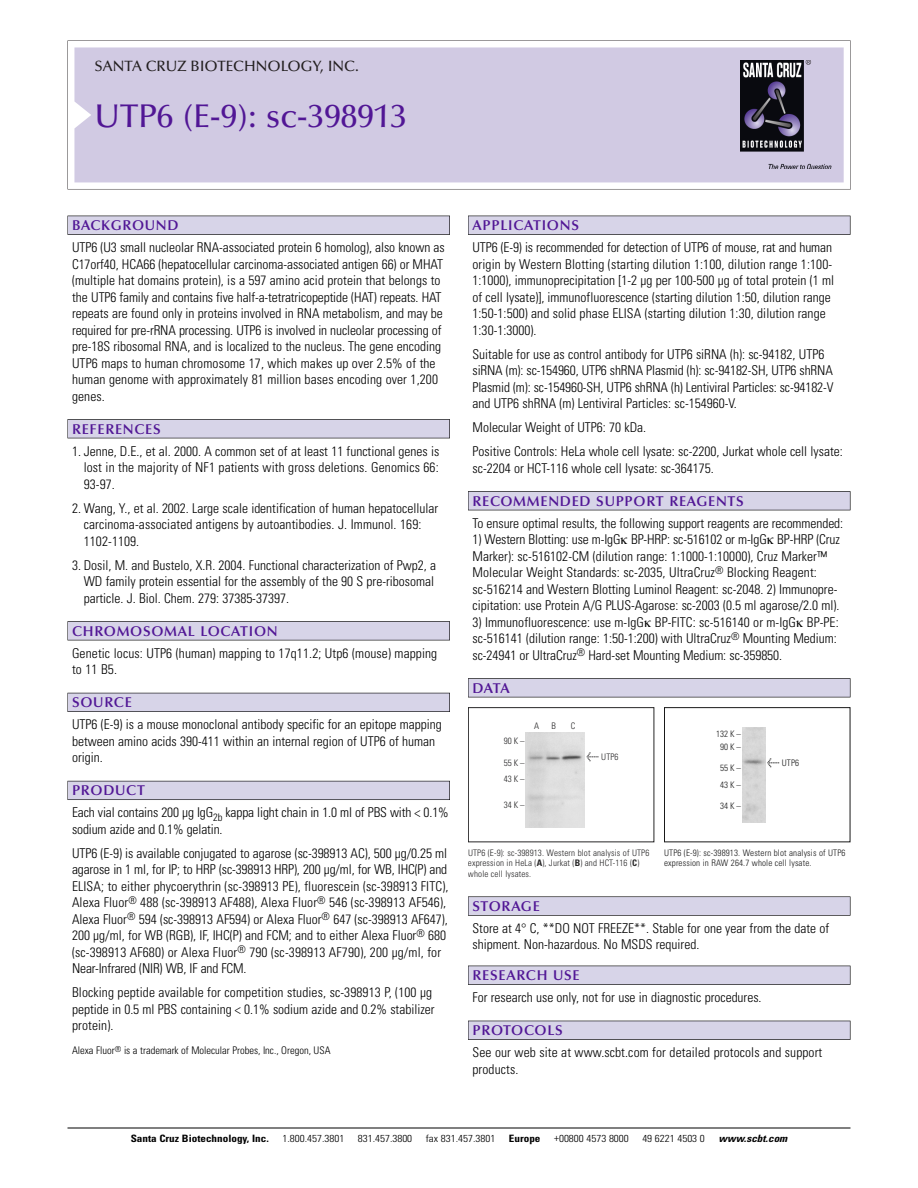
<style>
.page{position:relative;width:918px;height:1188px;background:#fff}
.page>*{position:absolute;margin:0;border:0;box-sizing:border-box;transform-origin:0 0}
.t1{font:500 33px "Optima";color:#511695}
.t2{font:500 15px "Optima";color:#231f20}
.t3{font:600 14.25px "Optima";letter-spacing:.05em;color:#511695}
.t4{font:300 condensed 13.5px/16.5px "Univers";color:#000}
.t5{font:300 condensed 10.5px "Univers";color:#000}
.t6{font:300 condensed 10.2px "Univers";color:#000;scale:1.1 1}
.t7{font:700 condensed 10.2px "Univers";color:#000;scale:1.1 1}
.t8{font:italic 700 condensed 10.2px "Univers";color:#000;scale:1.1 1}
.t9{font:300 condensed 9px/10.5px "Univers";letter-spacing:.015em;color:#272627}
.t10{font:300 condensed 9px/10.5px "Univers";letter-spacing:.015em;color:#191919}
.s1{font-family:"Meta Plus";font-weight:400;font-stretch:normal;font-size:10.5px}
.s2{font-weight:700}
</style>
<div class="page">
<svg style="left:74px;top:41px;width:777px;height:148px"></svg>
<div style="left:74px;top:47px;width:770px;height:135px;background:#d1cae3"></div>
<img style="left:741px;top:60px;width:90px;height:108px">
<div style="left:68px;top:216px;width:382px;height:19px;background:#535256"></div>
<div style="left:68px;top:216px;width:381px;height:18px;background:#d7d4e8"></div>
<div style="left:68px;top:419px;width:382px;height:19px;background:#515155"></div>
<div style="left:68px;top:420px;width:381px;height:18px;background:#d7d4e8"></div>
<div style="left:68px;top:621px;width:382px;height:19px;background:#545357"></div>
<div style="left:68px;top:622px;width:381px;height:18px;background:#d7d4e8"></div>
<div style="left:68px;top:693px;width:382px;height:19px;background:#535259"></div>
<div style="left:68px;top:693px;width:381px;height:18px;background:#d7d4e8"></div>
<div style="left:68px;top:781px;width:382px;height:19px;background:#595860"></div>
<div style="left:68px;top:781px;width:381px;height:18px;background:#d7d4e8"></div>
<div style="left:468px;top:216px;width:382px;height:19px;background:#535256"></div>
<div style="left:468px;top:216px;width:382px;height:18px;background:#d7d4e8"></div>
<div style="left:468px;top:491px;width:382px;height:19px;background:#515155"></div>
<div style="left:468px;top:492px;width:382px;height:18px;background:#d7d4e8"></div>
<div style="left:468px;top:678px;width:382px;height:19px;background:#545357"></div>
<div style="left:468px;top:679px;width:382px;height:18px;background:#d7d4e8"></div>
<svg style="left:468px;top:896px;width:382px;height:20px"></svg>
<div style="left:468px;top:897px;width:382px;height:18px;background:#d7d4e8"></div>
<div style="left:468px;top:966px;width:382px;height:19px;background:#535256"></div>
<div style="left:468px;top:966px;width:382px;height:18px;background:#d7d4e8"></div>
<div style="left:468px;top:1021px;width:382px;height:19px;background:#525156"></div>
<div style="left:468px;top:1021px;width:382px;height:18px;background:#d7d4e8"></div>
<hr style="left:68px;top:1128px;width:782px;height:1px;background:#000">
<div style="left:468px;top:707px;width:186px;height:135px;border:1px solid #272627"></div>
<img style="left:526px;top:732px;width:58px;height:96px">
<div style="left:664px;top:707px;width:186px;height:135px;border:1px solid #191919"></div>
<img style="left:742px;top:727px;width:23px;height:95px">
<p class="t2" style="left:94px;top:60px;width:266px">SANTA CRUZ BIOTECHNOLOGY, INC.</p>
<p class="t1" style="left:94px;top:102px;width:314px">UTP6 (E-9): sc-398913</p>
<p class="t3" style="left:72px;top:219px;width:108px">BACKGROUND</p>
<p class="t4" style="left:72px;top:240px;width:374px">UTP6 (U3 small nucleolar RNA-associated protein 6 homolog), also known as C17orf40, HCA66 (hepatocellular carcinoma-associated antigen 66) or MHAT (multiple hat domains protein), is a 597 amino acid protein that belongs to the UTP6 family and contains five half-a-tetratricopeptide (HAT) repeats. HAT repeats are found only in proteins involved in RNA metabolism, and may be required for pre-rRNA processing. UTP6 is involved in nucleolar processing of pre-18S ribosomal RNA, and is localized to the nucleus. The gene encoding UTP6 maps to human chromosome 17, which makes up over 2.5% of the human genome with approximately 81 million bases encoding over 1,200 genes.</p>
<p class="t3" style="left:72px;top:423px;width:90px">REFERENCES</p>
<p class="t4" style="left:84px;top:444px;width:357px;text-align:justify;text-indent:-12px">1. Jenne, D.E., et al. 2000. A common set of at least 11 functional genes is lost in the majority of NF1 patients with gross deletions. Genomics 66:<br>93-97.</p>
<p class="t4" style="left:84px;top:501px;width:356px;text-indent:-12px">2. Wang, Y., et al. 2002. Large scale identification of human hepatocellular carcinoma-associated antigens by autoantibodies. J. Immunol. 169:<br>1102-1109.</p>
<p class="t4" style="left:84px;top:558px;width:354px;text-indent:-12px">3. Dosil, M. and Bustelo, X.R. 2004. Functional characterization of Pwp2, a<br>WD family protein essential for the assembly of the 90 S pre-ribosomal particle. J. Biol. Chem. 279: 37385-37397.</p>
<p class="t3" style="left:72px;top:625px;width:207px">CHROMOSOMAL LOCATION</p>
<p class="t4" style="left:72px;top:646px;width:367px">Genetic locus: UTP6 (human) mapping to 17q11.2; Utp6 (mouse) mapping to 11 B5.</p>
<p class="t3" style="left:72px;top:696px;width:61px">SOURCE</p>
<p class="t4" style="left:72px;top:718px;width:371px">UTP6 (E-9) is a mouse monoclonal antibody specific for an epitope mapping between amino acids 390-411 within an internal region of UTP6 of human origin.</p>
<p class="t3" style="left:72px;top:784px;width:74px">PRODUCT</p>
<p class="t4" style="left:72px;top:806px;width:378px">Each vial contains 200 µg IgG<sub>2b</sub> kappa light chain in 1.0 ml of PBS with &lt; 0.1% sodium azide and 0.1% gelatin.</p>
<p class="t4" style="left:72px;top:846px;width:378px">UTP6 (E-9) is available conjugated to agarose (sc-398913 AC), 500 µg/0.25 ml agarose in 1 ml, for IP; to HRP (sc-398913 HRP), 200 µg/ml, for WB, IHC(P) and ELISA; to either phycoerythrin (sc-398913 PE), fluorescein (sc-398913 FITC), Alexa Fluor<sup>®</sup> 488 (sc-398913 AF488), Alexa Fluor<sup>®</sup> 546 (sc-398913 AF546), Alexa Fluor<sup>®</sup> 594 (sc-398913 AF594) or Alexa Fluor<sup>®</sup> 647 (sc-398913 AF647), 200 µg/ml, for WB (RGB), IF, IHC(P) and FCM; and to either Alexa Fluor<sup>®</sup> 680 (sc-398913 AF680) or Alexa Fluor<sup>®</sup> 790 (sc-398913 AF790), 200 µg/ml, for Near-Infrared (NIR) WB, IF and FCM.</p>
<p class="t4" style="left:72px;top:986px;width:364px">Blocking peptide available for competition studies, sc-398913 P, (100 µg peptide in 0.5 ml PBS containing &lt; 0.1% sodium azide and 0.2% stabilizer protein).</p>
<p class="t5" style="left:72px;top:1047px;width:260px">Alexa Fluor<sup>®</sup> is a trademark of Molecular Probes, Inc., Oregon, USA</p>
<p class="t3" style="left:473px;top:219px;width:108px">APPLICATIONS</p>
<p class="t4" style="left:473px;top:240px;width:363px">UTP6 (E-9) is recommended for detection of UTP6 of mouse, rat and human origin by Western Blotting (starting dilution 1:100, dilution range 1:100- 1:1000), immunoprecipitation [1-2 µg per 100-500 µg of total protein (1 ml of cell lysate)], immunofluorescence (starting dilution 1:50, dilution range 1:50-1:500) and solid phase ELISA (starting dilution 1:30, dilution range 1:30-1:3000).</p>
<p class="t4" style="left:473px;top:347px;width:362px">Suitable for use as control antibody for UTP6 siRNA (h): sc-94182, UTP6 siRNA (m): sc-154960, UTP6 shRNA Plasmid (h): sc-94182-SH, UTP6 shRNA Plasmid (m): sc-154960-SH, UTP6 shRNA (h) Lentiviral Particles: sc-94182-V and UTP6 shRNA (m) Lentiviral Particles: sc-154960-V.</p>
<p class="t4" style="left:473px;top:420px;width:175px">Molecular Weight of UTP6: 70 kDa.</p>
<p class="t4" style="left:473px;top:444px;width:372px">Positive Controls: HeLa whole cell lysate: sc-2200, Jurkat whole cell lysate: sc-2204 or HCT-116 whole cell lysate: sc-364175.</p>
<p class="t3" style="left:473px;top:495px;width:273px">RECOMMENDED SUPPORT REAGENTS</p>
<p class="t4" style="left:473px;top:516px;width:372px">To ensure optimal results, the following support reagents are recommended:</p>
<p class="t4" style="left:473px;top:532px;width:369px">1) Western Blotting: use m-IgG BP-HRP: sc-516102 or m-IgG BP-HRP (Cruz Marker): sc-516102-CM (dilution range: 1:1000-1:10000), Cruz Marker™ Molecular Weight Standards: sc-2035, UltraCruz<sup>®</sup> Blocking Reagent: sc-516214 and Western Blotting Luminol Reagent: sc-2048. 2) Immunopre&shy;cipitation: use Protein A/G PLUS-Agarose: sc-2003 (0.5 ml agarose/2.0 ml).</p>
<p class="t4" style="left:473px;top:615px;width:368px">3) Immunofluorescence: use m-IgG BP-FITC: sc-516140 or m-IgG BP-PE: sc-516141 (dilution range: 1:50-1:200) with UltraCruz<sup>®</sup> Mounting Medium: sc-24941 or UltraCruz<sup>®</sup> Hard-set Mounting Medium: sc-359850.</p>
<p class="t3" style="left:473px;top:682px;width:39px">DATA</p>
<p class="t9" style="left:504px;top:736px;width:22px">90K–</p>
<p class="t9" style="left:504px;top:755px;width:22px;line-height:16.6px">55K–<br>43K–</p>
<p class="t9" style="left:504px;top:800px;width:22px">34K–</p>
<p class="t9" style="left:534px;top:722px;width:7px">A</p>
<p class="t9" style="left:551px;top:722px;width:6px">B</p>
<p class="t9" style="left:571px;top:722px;width:6px">C</p>
<p class="t9" style="left:587px;top:753px;width:34px"><span class="s1">&lt;</span> UTP6</p>
<p class="t10" style="left:716px;top:728px;width:26px;line-height:13px;text-align:center">132 K –<br>90K–</p>
<p class="t10" style="left:720px;top:761px;width:22px;line-height:16.5px">55K–<br>43K–</p>
<p class="t10" style="left:720px;top:801px;width:22px">34K–</p>
<p class="t10" style="left:767px;top:758px;width:34px"><span class="s1">&lt;</span> UTP6</p>
<p class="t9" style="left:468px;top:848px;width:183px">UTP6 (E-9): sc-398913. Western blot analysis of UTP6 expression in HeLa (<span class="s2">A</span>), Jurkat (<span class="s2">B</span>) and HCT-116 (<span class="s2">C</span>) whole cell lysates.</p>
<p class="t10" style="left:664px;top:848px;width:183px">UTP6 (E-9): sc-398913. Western blot analysis of UTP6 expression in RAW 264.7 whole cell lysate.</p>
<p class="t3" style="left:473px;top:900px;width:69px">STORAGE</p>
<p class="t4" style="left:473px;top:921px;width:358px">Store at 4° C, **DO NOT FREEZE**. Stable for one year from the date of shipment. Non-hazardous. No MSDS required.</p>
<p class="t3" style="left:473px;top:969px;width:109px">RESEARCH USE</p>
<p class="t4" style="left:473px;top:990px;width:291px">For research use only, not for use in diagnostic procedures.</p>
<p class="t3" style="left:473px;top:1024px;width:92px">PROTOCOLS</p>
<p class="t4" style="left:473px;top:1045px;width:351px">See our web site at www.scbt.com for detailed protocols and support products.</p>
<p class="t7" style="left:131px;top:1135px;width:127px">Santa Cruz Biotechnology, Inc.</p>
<p class="t6" style="left:282px;top:1135px;width:58px">1.800.457.3801</p>
<p class="t6" style="left:358px;top:1135px;width:51px">831.457.3800</p>
<p class="t6" style="left:426px;top:1135px;width:65px">fax 831.457.3801</p>
<p class="t7" style="left:509px;top:1135px;width:30px">Europe</p>
<p class="t6" style="left:554px;top:1135px;width:69px">+00800 4573 8000</p>
<p class="t6" style="left:642px;top:1135px;width:58px">49 6221 4503 0</p>
<p class="t8" style="left:719px;top:1135px;width:66px">www.scbt.com</p>
</div>
